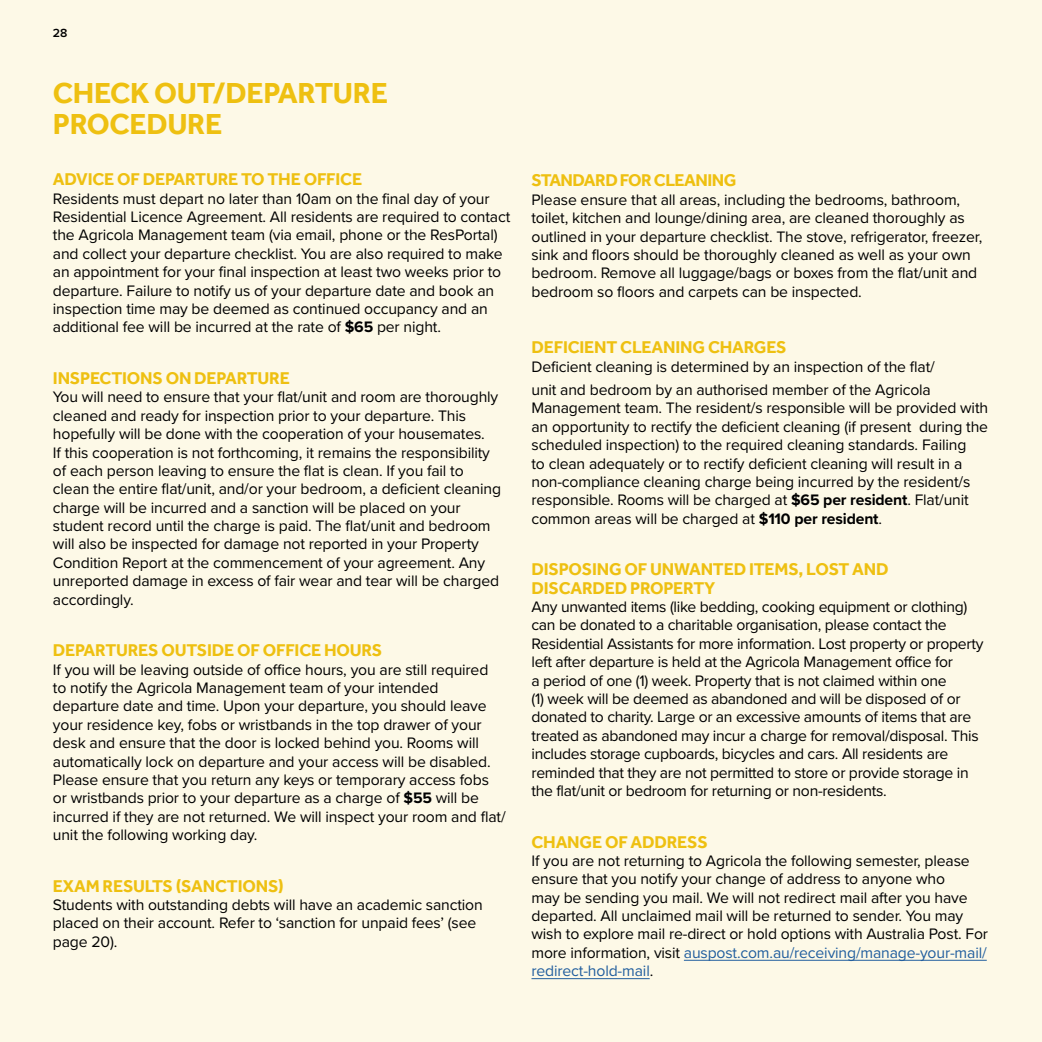
<style>
.page{position:relative;width:1042px;height:1042px;background:#fdf9e7}
.page>*{position:absolute;margin:0;border:0;box-sizing:border-box;transform-origin:0 0}
.t1{font:700 29.75px/31.5px "Effra";letter-spacing:-.01em;color:#eec011}
.t2{font:700 17.5px/18.4px "Effra";letter-spacing:-.01em;color:#eec011}
.t3{font:700 17.5px "Effra";letter-spacing:-.03em;color:#eec011}
.t4{font:15.75px/18.4px "Proxima Nova";letter-spacing:-.01em;color:#000}
.t5{font:600 12.25px "Proxima Nova";color:#000}
.s1{font-weight:700}
.s2{color:#215e9e}
</style>
<div class="page">
<hr style="left:684px;top:960px;width:303px;height:1px;background:#215e9e">
<hr style="left:531px;top:978px;width:119px;height:1px;background:#215e9e">
<p class="t5" style="left:53px;top:24px;width:16px">28</p>
<h1 class="t1" style="left:53px;top:77px;width:336px">CHECK OUT/DEPARTURE<br>PROCEDURE</h1>
<p class="t2" style="left:53px;top:170px;width:311px">ADVICE OF DEPARTURE TO THE OFFICE</p>
<p class="t4" style="left:53px;top:189px;width:459px">Residents must depart no later than 10am on the final day of your Residential Licence Agreement. All residents are required to contact the Agricola Management team (via email, phone or the ResPortal) and collect your departure checklist. You are also required to make an appointment for your final inspection at least two weeks prior to departure. Failure to notify us of your departure date and book an inspection time may be deemed as continued occupancy and an additional fee will be incurred at the rate of <span class="s1">$65</span> per night.</p>
<p class="t2" style="left:53px;top:369px;width:238px">INSPECTIONS ON DEPARTURE</p>
<p class="t4" style="left:53px;top:387px;width:450px">You will need to ensure that your flat/unit and room are thoroughly cleaned and ready for inspection prior to your departure. This hopefully will be done with the cooperation of your housemates.<br>If this cooperation is not forthcoming, it remains the responsibility of each person leaving to ensure the flat is clean. If you fail to clean the entire flat/unit, and/or your bedroom, a deficient cleaning charge will be incurred and a sanction will be placed on your student record until the charge is paid. The flat/unit and bedroom will also be inspected for damage not reported in your Property Condition Report at the commencement of your agreement. Any unreported damage in excess of fair wear and tear will be charged accordingly.</p>
<p class="t2" style="left:53px;top:641px;width:331px">DEPARTURES OUTSIDE OF OFFICE HOURS</p>
<p class="t4" style="left:53px;top:659px;width:454px">If you will be leaving outside of office hours, you are still required to notify the Agricola Management team of your intended departure date and time. Upon your departure, you should leave your residence key, fobs or wristbands in the top drawer of your desk and ensure that the door is locked behind you. Rooms will automatically lock on departure and your access will be disabled.<br>Please ensure that you return any keys or temporary access fobs or wristbands prior to your departure as a charge of <span class="s1">$55</span> will be incurred if they are not returned. We will inspect your room and flat/ unit the following working day.</p>
<p class="t2" style="left:53px;top:876px;width:232px">EXAM RESULTS (SANCTIONS)</p>
<p class="t4" style="left:53px;top:895px;width:431px">Students with outstanding debts will have an academic sanction placed on their account. Refer to ‘sanction for unpaid fees’ (see page 20).</p>
<p class="t3" style="left:531px;top:170px;width:206px">STANDARD FOR CLEANING</p>
<p class="t4" style="left:531px;top:190px;width:452px">Please ensure that all areas, including the bedrooms, bathroom, toilet, kitchen and lounge/dining area, are cleaned thoroughly as outlined in your departure checklist. The stove, refrigerator, freezer, sink and floors should be thoroughly cleaned as well as your own bedroom. Remove all luggage/bags or boxes from the flat/unit and bedroom so floors and carpets can be inspected.</p>
<p class="t2" style="left:531px;top:338px;width:257px">DEFICIENT CLEANING CHARGES</p>
<p class="t4" style="left:531px;top:354px;width:405px;line-height:23.3px">Deficient cleaning is determined by an inspection of the flat/ unit and bedroom by an authorised member of the Agricola</p>
<p class="t4" style="left:531px;top:398px;width:458px">Management team. The resident/s responsible will be provided with an opportunity to rectify the deficient cleaning (if present during the scheduled inspection) to the required cleaning standards. Failing<br>to clean adequately or to rectify deficient cleaning will result in a non-compliance cleaning charge being incurred by the resident/s responsible. Rooms will be charged at <span class="s1">$65 per resident</span>. Flat/unit common areas will be charged at <span class="s1">$110 per resident</span>.</p>
<p class="t2" style="left:531px;top:560px;width:358px">DISPOSING OF UNWANTED ITEMS, LOST AND<br>DISCARDED PROPERTY</p>
<p class="t4" style="left:531px;top:597px;width:453px">Any unwanted items (like bedding, cooking equipment or clothing) can be donated to a charitable organisation, please contact the Residential Assistants for more information. Lost property or property left after departure is held at the Agricola Management office for<br>a period of one (1) week. Property that is not claimed within one<br>(1) week will be deemed as abandoned and will be disposed of or donated to charity. Large or an excessive amounts of items that are treated as abandoned may incur a charge for removal/disposal. This includes storage cupboards, bicycles and cars. All residents are reminded that they are not permitted to store or provide storage in the flat/unit or bedroom for returning or non-residents.</p>
<p class="t2" style="left:531px;top:832px;width:178px">CHANGE OF ADDRESS</p>
<p class="t4" style="left:531px;top:851px;width:458px">If you are not returning to Agricola the following semester, please ensure that you notify your change of address to anyone who<br>may be sending you mail. We will not redirect mail after you have departed. All unclaimed mail will be returned to sender. You may wish to explore mail re-direct or hold options with Australia Post. For more information, visit <span class="s2">auspost.com.au/receiving/manage-your-mail/ redirect-hold-mail</span>.</p>
</div>
